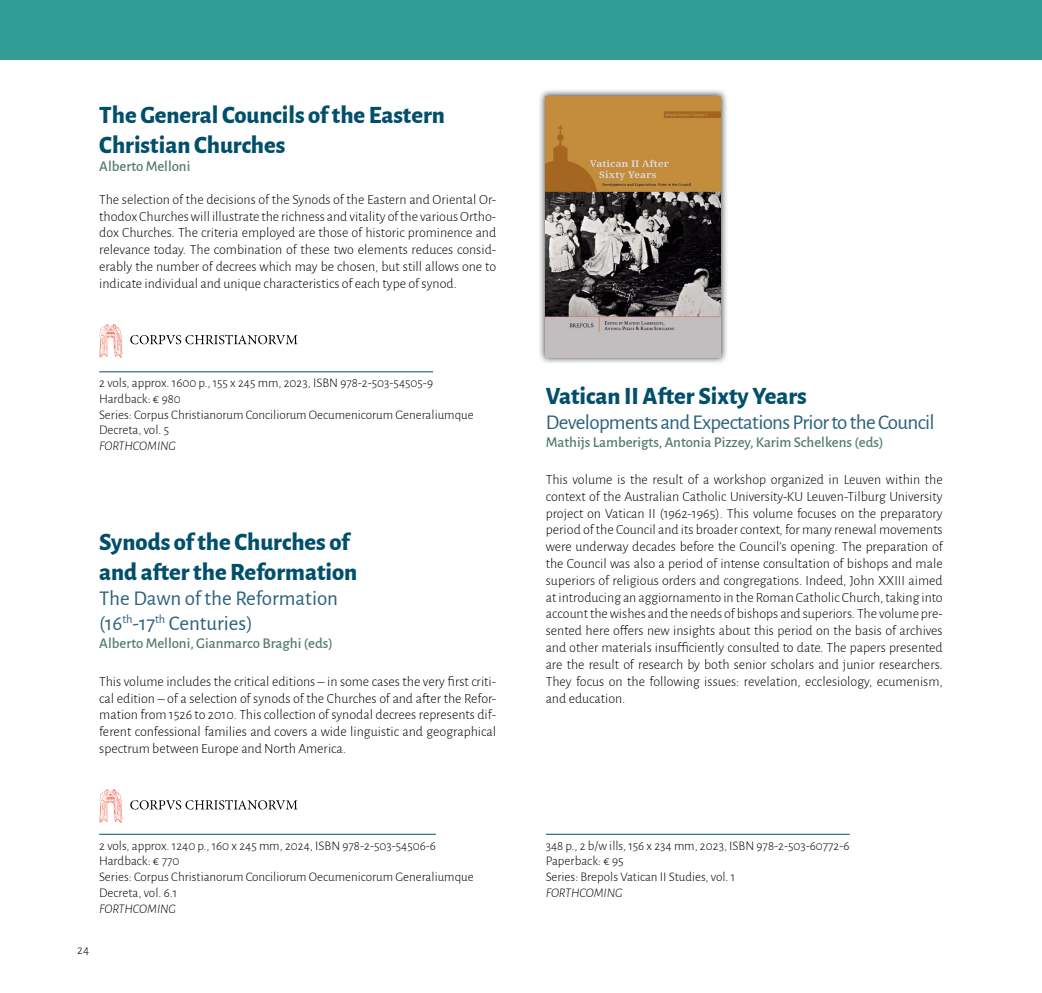
<style>
.page{position:relative;width:1042px;height:993px;background:#fff}
.page>*{position:absolute;margin:0;border:0;box-sizing:border-box;transform-origin:0 0}
.t1{font:800 24.5px/29.4px "Alegreya Sans";color:#004f6c}
.t2{font:21px "Alegreya Sans";letter-spacing:-.03em;color:#2a617d}
.t3{font:21px/25.2px "Alegreya Sans";color:#2a617d}
.t4{font:500 14.88px "Alegreya Sans";color:#527b70}
.t5{font:300 14px/16.8px "Alegreya Sans";color:#000;text-align:justify}
.t6{font:300 13.12px/15.8px "Alegreya Sans";color:#000}
.t7{font:italic 300 13.12px "Alegreya Sans";letter-spacing:-.005em;color:#000}
</style>
<div class="page">
<svg style="left:99px;top:789px;width:23px;height:33px"></svg>
<svg style="left:130px;top:800px;width:167px;height:9px"></svg>
<hr style="left:99px;top:833px;width:337px;height:1px;background:#004f6c">
<div style="left:0;top:0;width:1042px;height:60px;background:#319c93"></div>
<svg style="left:99px;top:324px;width:23px;height:33px"></svg>
<svg style="left:130px;top:334px;width:167px;height:10px"></svg>
<hr style="left:546px;top:833px;width:303px;height:1px;background:#004f6c">
<hr style="left:99px;top:371px;width:334px;height:1px;background:#004f6c">
<div style="left:538px;top:88px;width:190px;height:277px;background:#000;opacity:.75"></div>
<img style="left:546px;top:96px;width:174px;height:261px">
<h1 class="t1" style="left:99px;top:99px;width:347px">The General Councils of the Eastern<br>Christian Churches</h1>
<p class="t4" style="left:99px;top:155px;width:93px">Alberto Melloni</p>
<p class="t5" style="left:99px;top:190px;width:398px">The selection of the decisions of the Synods of the Eastern and Oriental Or&shy;thodox Churches will illustrate the richness and vitality of the various Ortho&shy;dox Churches. The criteria employed are those of historic prominence and relevance today. The combination of these two elements reduces consid&shy;erably the number of decrees which may be chosen, but still allows one to indicate individual and unique characteristics of each type of synod.</p>
<p class="t6" style="left:99px;top:374px;width:376px">2 vols, approx. 1600 p., 155 x 245 mm, 2023, ISBN 978-2-503-54505-9<br>Hardback: € 980<br>Series: Corpus Christianorum Conciliorum Oecumenicorum Generaliumque Decreta, vol. 5</p>
<p class="t7" style="left:99px;top:437px;width:78px">FORTHCOMING</p>
<h1 class="t1" style="left:99px;top:525px;width:260px">Synods of the Churches of and after the Reformation</h1>
<h2 class="t3" style="left:99px;top:584px;width:240px">The Dawn of the Reformation (16<sup>th</sup>-17<sup>th</sup> Centuries)</h2>
<p class="t4" style="left:99px;top:632px;width:235px">Alberto Melloni, Gianmarco Braghi (eds)</p>
<p class="t5" style="left:99px;top:672px;width:398px">This volume includes the critical editions – in some cases the very first criti&shy;cal edition – of a selection of synods of the Churches of and after the Refor&shy;mation from 1526 to 2010. This collection of synodal decrees represents dif&shy;ferent confessional families and covers a wide linguistic and geographical spectrum between Europe and North America.</p>
<p class="t6" style="left:99px;top:836px;width:376px">2 vols, approx. 1240 p., 160 x 245 mm, 2024, ISBN 978-2-503-54506-6<br>Hardback: € 770<br>Series: Corpus Christianorum Conciliorum Oecumenicorum Generaliumque Decreta, vol. 6.1</p>
<p class="t7" style="left:99px;top:899px;width:78px">FORTHCOMING</p>
<p class="t6" style="left:77px;top:940px;width:14px">24</p>
<h1 class="t1" style="left:546px;top:379px;width:262px">Vatican II After Sixty Years</h1>
<h2 class="t2" style="left:546px;top:407px;width:390px">Developments and Expectations Prior to the Council</h2>
<p class="t4" style="left:546px;top:431px;width:339px">Mathijs Lamberigts, Antonia Pizzey, Karim Schelkens (eds)</p>
<p class="t5" style="left:546px;top:470px;width:398px">This volume is the result of a workshop organized in Leuven within the context of the Australian Catholic University-KU Leuven-Tilburg University project on Vatican II (1962-1965). This volume focuses on the preparatory period of the Council and its broader context, for many renewal movements were underway decades before the Council’s opening. The preparation of the Council was also a period of intense consultation of bishops and male superiors of religious orders and congregations. Indeed, John XXIII aimed at introducing an aggiornamento in the Roman Catholic Church, taking into account the wishes and the needs of bishops and superiors. The volume pre&shy;sented here offers new insights about this period on the basis of archives and other materials insufficiently consulted to date. The papers presented are the result of research by both senior scholars and junior researchers.<br>They focus on the following issues: revelation, ecclesiology, ecumenism, and education.</p>
<p class="t6" style="left:546px;top:836px;width:305px">348 p., 2 b/w ills, 156 x 234 mm, 2023, ISBN 978-2-503-60772-6<br>Paperback: € 95<br>Series: Brepols Vatican II Studies, vol. 1</p>
<p class="t7" style="left:546px;top:883px;width:78px">FORTHCOMING</p>
</div>
